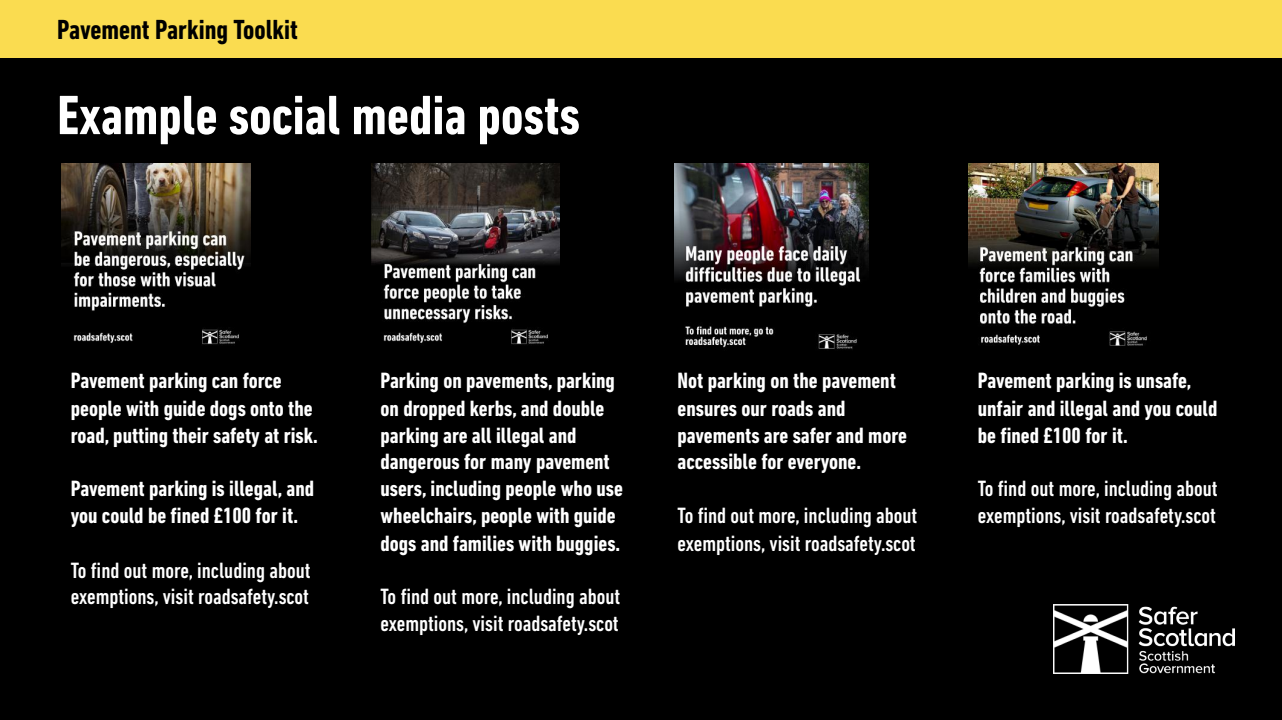
<style>
.page{position:relative;width:1282px;height:720px;background:#fff}
.page>*{position:absolute;margin:0;border:0;box-sizing:border-box;transform-origin:0 0}
.t1{font:700 condensed 56.25px "DIN Next LT Pro";color:#fff}
.t2{font:700 condensed 28.12px "DIN Next LT Pro";color:#000}
.t3{font:700 condensed 22.5px/27px "DIN Next LT Pro";color:#fff}
.t4{font:500 condensed 22.5px/27.2px "DIN Next LT Pro";color:#fff}
</style>
<div class="page">
<div style="left:0;top:0;width:1281px;height:720px;background:#000"></div>
<div style="left:0;top:0;width:1281px;height:58px;background:#fadc50"></div>
<img style="left:1053px;top:604px;width:180px;height:69px">
<img style="left:61px;top:163px;width:189px;height:182px">
<img style="left:371px;top:163px;width:188px;height:182px">
<img style="left:674px;top:163px;width:194px;height:186px">
<img style="left:968px;top:163px;width:190px;height:183px">
<p class="t2" style="left:57px;top:18px;width:242px">Pavement Parking Toolkit</p>
<h1 class="t1" style="left:57px;top:92px;width:524px">Example social media posts</h1>
<p class="t3" style="left:71px;top:369px;width:248px">Pavement parking can force people with guide dogs onto the road, putting their safety at risk.</p>
<p class="t3" style="left:71px;top:477px;width:245px">Pavement parking is illegal, and you could be fined £100 for it.</p>
<p class="t4" style="left:71px;top:559px;width:241px;line-height:26.2px">To find out more, including about exemptions, visit roadsafety.scot</p>
<p class="t3" style="left:380px;top:369px;width:244px">Parking on pavements, parking on dropped kerbs, and double parking are all illegal and dangerous for many pavement users, including people who use wheelchairs, people with guide dogs and families with buggies.</p>
<p class="t4" style="left:380px;top:585px;width:241px">To find out more, including about exemptions, visit roadsafety.scot</p>
<p class="t3" style="left:677px;top:369px;width:231px">Not parking on the pavement ensures our roads and pavements are safer and more accessible for everyone.</p>
<p class="t4" style="left:677px;top:504px;width:241px">To find out more, including about exemptions, visit roadsafety.scot</p>
<p class="t3" style="left:977px;top:369px;width:241px">Pavement parking is unsafe, unfair and illegal and you could be fined £100 for it.</p>
<p class="t4" style="left:977px;top:477px;width:241px">To find out more, including about exemptions, visit roadsafety.scot</p>
</div>
